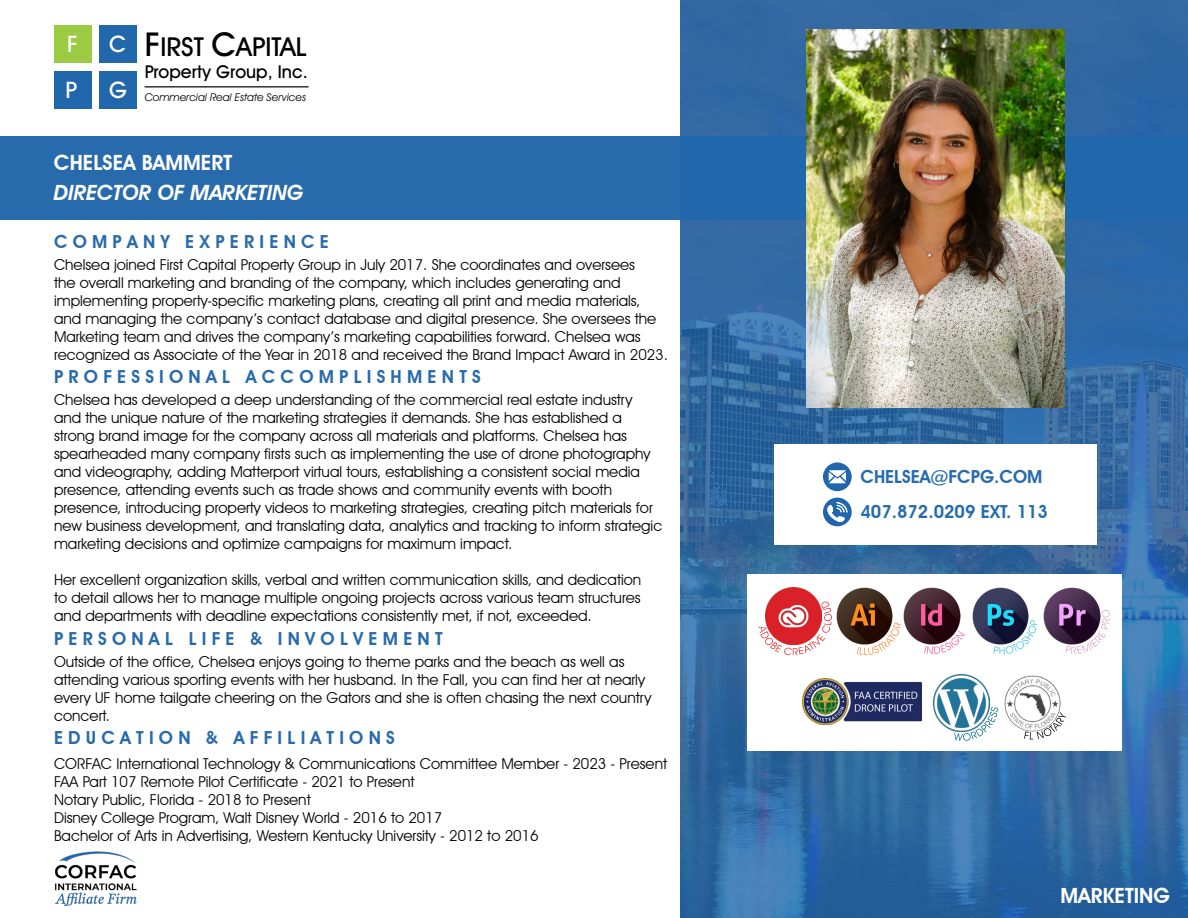
<style>
.page{position:relative;width:1188px;height:918px;background:#fff}
.page>*{position:absolute;margin:0;border:0;box-sizing:border-box;transform-origin:0 0}
.t1{font:500 26.25px "Avant Garde IT Cby BT";color:#000}
.t2{font:500 22.95px "Avant Garde IT Cby BT";color:#fff}
.t3{font:600 21px "Avant Garde IT Cby BT";color:#fff}
.t4{font:italic 600 21px "Avant Garde IT Cby BT";color:#fff}
.t5{font:600 18px "Avant Garde IT Cby BT";color:#286bac}
.t6{font:600 18px/35.1px "Avant Garde IT Cby BT";color:#266cac}
.t7{font:500 17.85px "Avant Garde IT Cby BT";color:#000}
.t8{font:15px/18px "Avant Garde IT Cby BT";color:#000}
.t9{font:italic 10.8px "Avant Garde IT Cby BT";color:#000}
.s1{font-size:33px}
</style>
<div class="page">
<div style="left:0;top:137px;width:1188px;height:83px;background:#286bac"></div>
<svg style="left:680px;top:0;width:508px;height:918px;background:#316aa4"></svg>
<img style="left:807px;top:29px;width:258px;height:378px">
<div style="left:54px;top:25px;width:38px;height:38px;background:#9bcb42"></div>
<div style="left:99px;top:25px;width:38px;height:38px;background:#2167ac"></div>
<div style="left:54px;top:71px;width:38px;height:38px;background:#2167ac"></div>
<div style="left:99px;top:71px;width:38px;height:38px;background:#2167ac"></div>
<hr style="left:145px;top:86px;width:164px;height:1px;background:#000">
<div style="left:774px;top:444px;width:323px;height:101px;background:#fff"></div>
<svg style="left:823px;top:498px;width:29px;height:28px"></svg>
<svg style="left:823px;top:462px;width:29px;height:29px"></svg>
<img style="left:55px;top:851px;width:82px;height:55px">
<div style="left:747px;top:575px;width:375px;height:176px;background:#fff"></div>
<svg style="left:954px;top:707px;width:44px;height:34px"></svg>
<svg style="left:1024px;top:712px;width:42px;height:28px"></svg>
<img style="left:803px;top:679px;width:119px;height:46px">
<img style="left:933px;top:675px;width:57px;height:56px">
<img style="left:1004px;top:675px;width:57px;height:57px;border-radius:28px">
<svg style="left:857px;top:623px;width:44px;height:32px"></svg>
<svg style="left:993px;top:620px;width:44px;height:34px"></svg>
<svg style="left:924px;top:632px;width:41px;height:22px"></svg>
<svg style="left:758px;top:602px;width:74px;height:53px"></svg>
<svg style="left:1065px;top:610px;width:45px;height:44px"></svg>
<img style="left:765px;top:588px;width:57px;height:56px">
<img style="left:836px;top:588px;width:57px;height:56px">
<img style="left:904px;top:588px;width:56px;height:56px">
<img style="left:972px;top:588px;width:57px;height:56px">
<img style="left:1043px;top:588px;width:57px;height:56px">
<h2 class="t2" style="left:67px;top:30px;width:12px">F</h2>
<h2 class="t2" style="left:109px;top:30px;width:19px">C</h2>
<h2 class="t2" style="left:65px;top:76px;width:13px">P</h2>
<h2 class="t2" style="left:109px;top:76px;width:20px">G</h2>
<h1 class="t1" style="left:145px;top:31px;width:164px"><span class="s1">F</span>IRST <span class="s1">C</span>APITAL</h1>
<p class="t7" style="left:145px;top:61px;width:165px">Property Group, Inc.</p>
<p class="t9" style="left:145px;top:91px;width:163px">Commercial Real Estate Services</p>
<h3 class="t3" style="left:54px;top:150px;width:180px">CHELSEA BAMMERT</h3>
<h3 class="t4" style="left:54px;top:180px;width:251px">DIRECTOR OF MARKETING</h3>
<p class="t5" style="left:54px;top:231px;width:276px">C O M P A N Y E X P E R I E N C E</p>
<p class="t8" style="left:54px;top:255px;width:616px">Chelsea joined First Capital Property Group in July 2017. She coordinates and oversees<br>the overall marketing and branding of the company, which includes generating and implementing property-specific marketing plans, creating all print and media materials, and managing the company’s contact database and digital presence. She oversees the Marketing team and drives the company’s marketing capabilities forward. Chelsea was recognized as Associate of the Year in 2018 and received the Brand Impact Award in 2023.</p>
<p class="t5" style="left:54px;top:366px;width:428px">P R O F E S S I O N A L A C C O M P L I S H M E N T S</p>
<p class="t8" style="left:54px;top:391px;width:610px">Chelsea has developed a deep understanding of the commercial real estate industry and the unique nature of the marketing strategies it demands. She has established a strong brand image for the company across all materials and platforms. Chelsea has spearheaded many company firsts such as implementing the use of drone photography and videography, adding Matterport virtual tours, establishing a consistent social media presence, attending events such as trade shows and community events with booth presence, introducing property videos to marketing strategies, creating pitch materials for new business development, and translating data, analytics and tracking to inform strategic marketing decisions and optimize campaigns for maximum impact.</p>
<p class="t8" style="left:54px;top:571px;width:589px;text-align:justify">Her excellent organization skills, verbal and written communication skills, and dedication to detail allows her to manage multiple ongoing projects across various team structures and departments with deadline expectations consistently met, if not, exceeded.</p>
<p class="t5" style="left:54px;top:628px;width:390px">P E R S O N A L L I F E &amp; I N V O L V E M E N T</p>
<p class="t8" style="left:54px;top:652px;width:599px">Outside of the office, Chelsea enjoys going to theme parks and the beach as well as attending various sporting events with her husband. In the Fall, you can find her at nearly every UF home tailgate cheering on the Gators and she is often chasing the next country concert.</p>
<p class="t5" style="left:54px;top:727px;width:342px">E D U C A T I O N &amp; A F F I L I A T I O N S</p>
<p class="t8" style="left:54px;top:754px;width:615px">CORFAC International Technology &amp; Communications Committee Member - 2023 - Present FAA Part 107 Remote Pilot Certificate - 2021 to Present<br>Notary Public, Florida - 2018 to Present<br>Disney College Program, Walt Disney World - 2016 to 2017<br>Bachelor of Arts in Advertising, Western Kentucky University - 2012 to 2016</p>
<p class="t6" style="left:860px;top:459px;width:189px">CHELSEA@FCPG.COM<br>407.872.0209 EXT. 113</p>
<h3 class="t3" style="left:1061px;top:883px;width:111px">MARKETING</h3>
</div>
